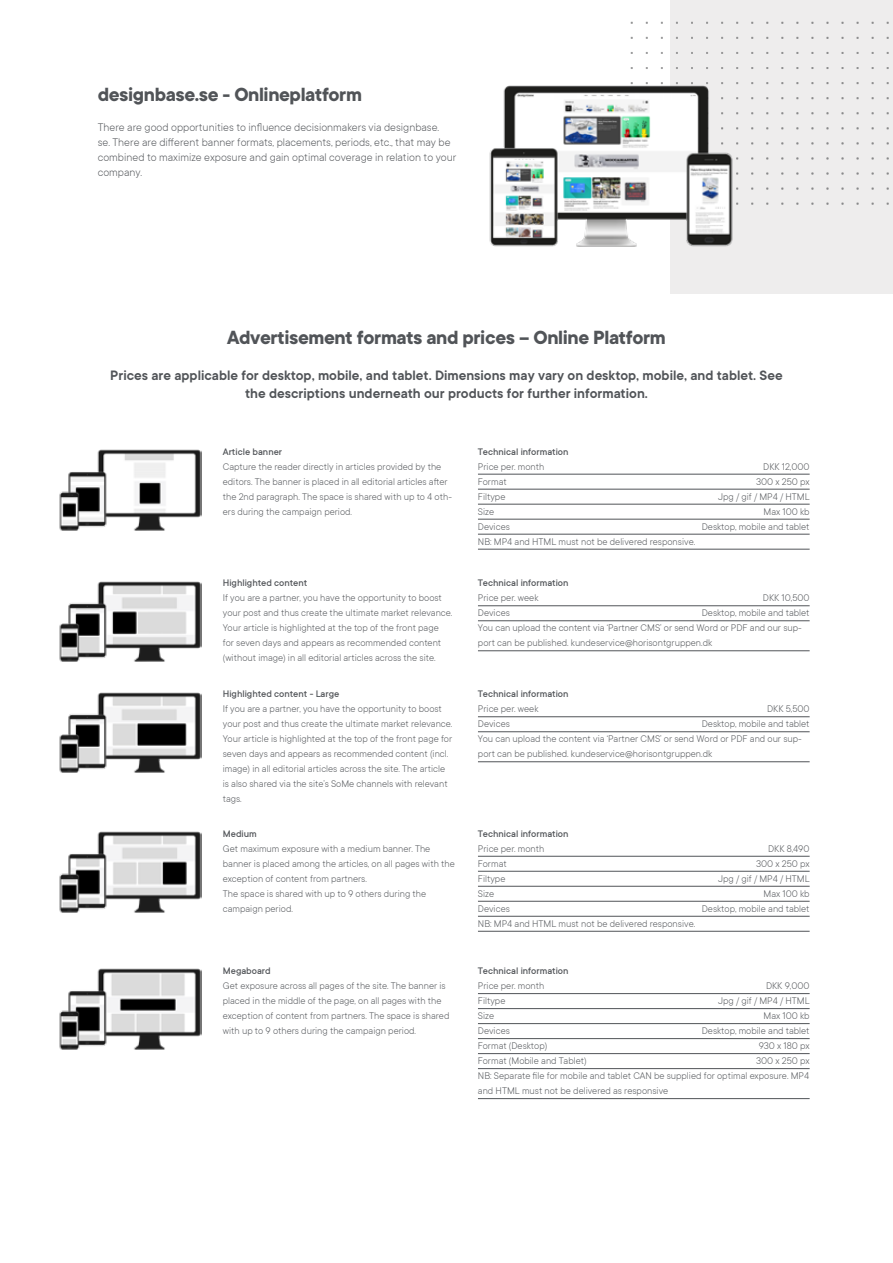
<style>
.page{position:relative;width:893px;height:1263px;background:#fff}
.page>*{position:absolute;margin:0;border:0;box-sizing:border-box;transform-origin:0 0}
.t1{font:700 21px "TT Commons";letter-spacing:-.02em;color:#515458}
.t2{font:600 15px/18px "TT Commons";color:#515458;text-align:center}
.t3{font:300 12px/15px "TT Commons";color:#515458}
.t4{font:300 10.5px/15px "TT Commons";color:#515458}
.t5{font:500 10.5px "TT Commons";color:#515458}
</style>
<div class="page">
<div style="left:671px;top:0;width:222px;height:293px;background:#eeeded"></div>
<img style="left:630px;top:12px;width:259px;height:193px">
<img style="left:489px;top:84px;width:260px;height:167px">
<img style="left:59px;top:581px;width:143px;height:81px">
<img style="left:59px;top:449px;width:143px;height:82px">
<img style="left:59px;top:692px;width:143px;height:81px">
<hr style="left:478px;top:605px;width:332px;height:1px;background:#515458">
<hr style="left:478px;top:620px;width:332px;height:1px;background:#515458">
<hr style="left:478px;top:650px;width:332px;height:1px;background:#515458">
<hr style="left:478px;top:474px;width:332px;height:1px;background:#515458">
<hr style="left:478px;top:489px;width:332px;height:1px;background:#515458">
<hr style="left:478px;top:504px;width:332px;height:1px;background:#515458">
<hr style="left:478px;top:519px;width:332px;height:1px;background:#515458">
<hr style="left:478px;top:534px;width:332px;height:1px;background:#515458">
<hr style="left:478px;top:549px;width:332px;height:1px;background:#515458">
<hr style="left:478px;top:716px;width:332px;height:1px;background:#515458">
<hr style="left:478px;top:731px;width:332px;height:1px;background:#515458">
<hr style="left:478px;top:761px;width:332px;height:1px;background:#515458">
<img style="left:59px;top:831px;width:143px;height:82px">
<hr style="left:478px;top:856px;width:332px;height:1px;background:#515458">
<hr style="left:478px;top:871px;width:332px;height:1px;background:#515458">
<hr style="left:478px;top:886px;width:332px;height:1px;background:#515458">
<hr style="left:478px;top:901px;width:332px;height:1px;background:#515458">
<hr style="left:478px;top:916px;width:332px;height:1px;background:#515458">
<hr style="left:478px;top:931px;width:332px;height:1px;background:#515458">
<img style="left:59px;top:968px;width:143px;height:82px">
<hr style="left:478px;top:993px;width:332px;height:1px;background:#515458">
<hr style="left:478px;top:1008px;width:332px;height:1px;background:#515458">
<hr style="left:478px;top:1023px;width:332px;height:1px;background:#515458">
<hr style="left:478px;top:1038px;width:332px;height:1px;background:#515458">
<hr style="left:478px;top:1053px;width:332px;height:1px;background:#515458">
<hr style="left:478px;top:1068px;width:332px;height:1px;background:#515458">
<hr style="left:478px;top:1098px;width:332px;height:1px;background:#515458">
<h1 class="t1" style="left:98px;top:83px;width:266px">designbase.se - Onlineplatform</h1>
<p class="t3" style="left:98px;top:120px;width:360px">There are good opportunities to influence decisionmakers via designbase.<br>se. There are different banner formats, placements, periods, etc., that may be combined to maximize exposure and gain optimal coverage in relation to your company.</p>
<h1 class="t1" style="left:227px;top:326px;width:440px">Advertisement formats and prices – Online Platform</h1>
<h2 class="t2" style="left:110px;top:366px;width:674px">Prices are applicable for desktop, mobile, and tablet. Dimensions may vary on desktop, mobile, and tablet. See the descriptions underneath our products for further information.</h2>
<p class="t5" style="left:223px;top:446px;width:61px">Article banner</p>
<p class="t4" style="left:223px;top:459px;width:231px">Capture the reader directly in articles provided by the editors. The banner is placed in all editorial articles after the 2nd paragraph. The space is shared with up to 4 oth&shy;ers during the campaign period.</p>
<p class="t5" style="left:223px;top:577px;width:86px">Highlighted content</p>
<p class="t4" style="left:223px;top:590px;width:231px">If you are a partner, you have the opportunity to boost your post and thus create the ultimate market relevance.<br>Your article is highlighted at the top of the front page for seven days and appears as recommended content (without image) in all editorial articles across the site.</p>
<p class="t5" style="left:223px;top:688px;width:118px">Highlighted content - Large</p>
<p class="t4" style="left:223px;top:701px;width:231px">If you are a partner, you have the opportunity to boost your post and thus create the ultimate market relevance.<br>Your article is highlighted at the top of the front page for seven days and appears as recommended content (incl. image) in all editorial articles across the site. The article is also shared via the site’s SoMe channels with relevant tags.</p>
<p class="t5" style="left:223px;top:828px;width:36px">Medium</p>
<p class="t4" style="left:223px;top:841px;width:234px">Get maximum exposure with a medium banner. The banner is placed among the articles, on all pages with the exception of content from partners.<br>The space is shared with up to 9 others during the campaign period.</p>
<p class="t5" style="left:223px;top:965px;width:49px">Megaboard</p>
<p class="t4" style="left:223px;top:978px;width:228px">Get exposure across all pages of the site. The banner is placed in the middle of the page, on all pages with the exception of content from partners. The space is shared with up to 9 others during the campaign period.</p>
<p class="t5" style="left:478px;top:446px;width:92px">Technical information</p>
<p class="t4" style="left:478px;top:459px;width:68px">Price per. month</p>
<p class="t4" style="left:763px;top:459px;width:48px">DKK 12,000</p>
<p class="t4" style="left:478px;top:474px;width:30px">Format</p>
<p class="t4" style="left:756px;top:474px;width:55px">300 x 250 px</p>
<p class="t4" style="left:478px;top:489px;width:29px">Filtype</p>
<p class="t4" style="left:718px;top:489px;width:93px">Jpg / gif / MP4 / HTML</p>
<p class="t4" style="left:478px;top:504px;width:18px">Size</p>
<p class="t4" style="left:763px;top:504px;width:48px">Max 100 kb</p>
<p class="t4" style="left:478px;top:519px;width:33px">Devices</p>
<p class="t4" style="left:702px;top:519px;width:109px">Desktop, mobile and tablet</p>
<p class="t4" style="left:478px;top:534px;width:219px">NB: MP4 and HTML must not be delivered responsive.</p>
<p class="t5" style="left:478px;top:577px;width:92px">Technical information</p>
<p class="t4" style="left:478px;top:590px;width:62px">Price per. week</p>
<p class="t4" style="left:763px;top:590px;width:48px">DKK 10,500</p>
<p class="t4" style="left:478px;top:605px;width:33px">Devices</p>
<p class="t4" style="left:478px;top:605px;width:333px;text-indent:224px">Desktop, mobile and tablet<br>You can upload the content via ‘Partner CMS’ or send Word or PDF and our sup&shy;port can be published. kundeservice@horisontgruppen.dk</p>
<p class="t5" style="left:478px;top:688px;width:92px">Technical information</p>
<p class="t4" style="left:478px;top:701px;width:62px">Price per. week</p>
<p class="t4" style="left:767px;top:701px;width:44px">DKK 5,500</p>
<p class="t4" style="left:478px;top:716px;width:33px">Devices</p>
<p class="t4" style="left:478px;top:716px;width:333px;text-indent:224px">Desktop, mobile and tablet<br>You can upload the content via ‘Partner CMS’ or send Word or PDF and our sup&shy;port can be published. kundeservice@horisontgruppen.dk</p>
<p class="t5" style="left:478px;top:828px;width:92px">Technical information</p>
<p class="t4" style="left:478px;top:841px;width:68px">Price per. month</p>
<p class="t4" style="left:768px;top:841px;width:43px">DKK 8,490</p>
<p class="t4" style="left:478px;top:856px;width:30px">Format</p>
<p class="t4" style="left:756px;top:856px;width:55px">300 x 250 px</p>
<p class="t4" style="left:478px;top:871px;width:29px">Filtype</p>
<p class="t4" style="left:718px;top:871px;width:93px">Jpg / gif / MP4 / HTML</p>
<p class="t4" style="left:478px;top:886px;width:18px">Size</p>
<p class="t4" style="left:763px;top:886px;width:48px">Max 100 kb</p>
<p class="t4" style="left:478px;top:901px;width:33px">Devices</p>
<p class="t4" style="left:702px;top:901px;width:109px">Desktop, mobile and tablet</p>
<p class="t4" style="left:478px;top:916px;width:219px">NB: MP4 and HTML must not be delivered responsive.</p>
<p class="t5" style="left:478px;top:965px;width:92px">Technical information</p>
<p class="t4" style="left:478px;top:978px;width:68px">Price per. month</p>
<p class="t4" style="left:766px;top:978px;width:45px">DKK 9,000</p>
<p class="t4" style="left:478px;top:993px;width:29px">Filtype</p>
<p class="t4" style="left:718px;top:993px;width:93px">Jpg / gif / MP4 / HTML</p>
<p class="t4" style="left:478px;top:1008px;width:18px">Size</p>
<p class="t4" style="left:763px;top:1008px;width:48px">Max 100 kb</p>
<p class="t4" style="left:478px;top:1023px;width:33px">Devices</p>
<p class="t4" style="left:702px;top:1023px;width:109px">Desktop, mobile and tablet</p>
<p class="t4" style="left:478px;top:1038px;width:71px">Format (Desktop)</p>
<p class="t4" style="left:759px;top:1038px;width:52px">930 x 180 px</p>
<p class="t4" style="left:478px;top:1053px;width:110px">Format (Mobile and Tablet)</p>
<p class="t4" style="left:478px;top:1053px;width:333px;text-align:justify;text-indent:278px">300 x 250 px NB: Separate file for mobile and tablet CAN be supplied for optimal exposure. MP4 and HTML must not be delivered as responsive</p>
</div>
